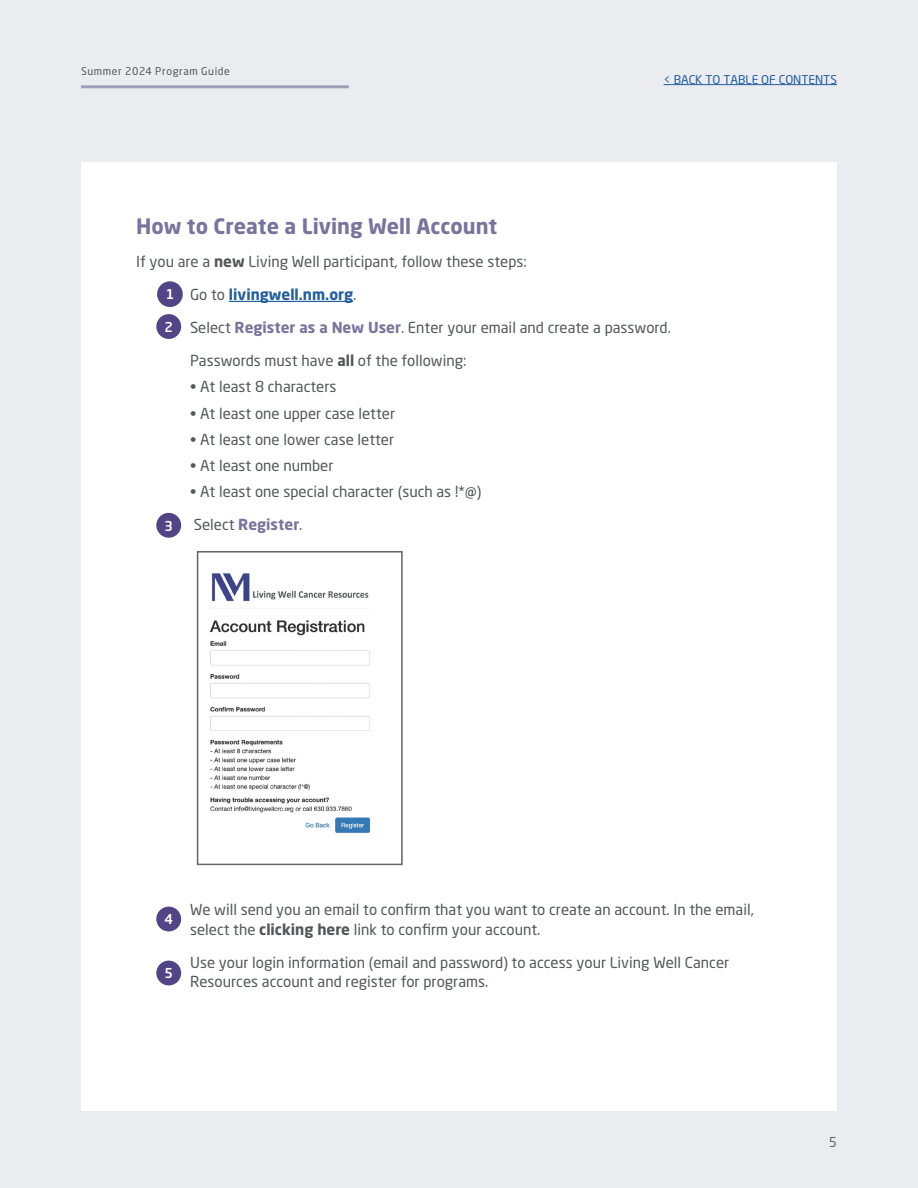
<style>
.page{position:relative;width:918px;height:1188px;background:#ebecf0}
.page>*{position:absolute;margin:0;border:0;box-sizing:border-box;transform-origin:0 0}
.t1{font:700 21px "Neo Sans Pro";color:#79749d}
.t2{font:15px/19.5px "Neo Sans Pro";color:#52575a}
.t3{font:700 15px "Neo Sans Pro";color:#215e9e}
.t4{font:700 15px "Neo Sans Pro";color:#79749d}
.t5{font:500 13.5px "Neo Sans Pro";color:#fff}
.t6{font:13.5px "Neo Sans Pro";color:#636466}
.t7{font:12px "Neo Sans Pro";color:#215e9e}
.t8{font:10.5px "Neo Sans Pro";letter-spacing:.06em;color:#52575a}
.s1{font-weight:700}
.s2{font-weight:500;font-size:13.5px;color:#fff}
.s3{font-weight:400;color:#52575a}
.s4{font-weight:700;color:#79749d}
</style>
<div class="page">
<div style="left:81px;top:162px;width:756px;height:948px;background:#fff"></div>
<hr style="left:229px;top:301px;width:124px;height:1px;background:#215e9e">
<div style="left:157px;top:281px;width:26px;height:26px;background:#514588;border-radius:50%"></div>
<div style="left:156px;top:314px;width:25px;height:25px;background:#514588;border-radius:50%"></div>
<div style="left:156px;top:513px;width:25px;height:25px;background:#514588;border-radius:50%"></div>
<img style="left:210px;top:573px;width:161px;height:261px">
<div style="left:197px;top:551px;width:206px;height:314px;border:2px solid #636466"></div>
<div style="left:156px;top:907px;width:25px;height:24px;background:#514588;border-radius:50%"></div>
<div style="left:156px;top:961px;width:25px;height:24px;background:#514588;border-radius:50%"></div>
<hr style="left:81px;top:85px;width:268px;height:3px;background:#a09eb7">
<hr style="left:664px;top:84px;width:173px;height:1px;background:#215e9e">
<p class="t8" style="left:81px;top:64px;width:150px">Summer 2024 Program Guide</p>
<p class="t7" style="left:664px;top:72px;width:175px">&lt; BACK TO TABLE OF CONTENTS</p>
<h1 class="t1" style="left:136px;top:213px;width:363px">How to Create a Living Well Account</h1>
<p class="t2" style="left:136px;top:252px;width:392px">If you are a <span class="s1">new</span> Living Well participant, follow these steps:</p>
<p class="t3" style="left:166px;top:285px;width:190px"><span class="s2">1</span> <span class="s3">Go to</span> livingwell.nm.org<span class="s3">.</span></p>
<p class="t2" style="left:164px;top:318px;width:506px"><span class="s2">2</span> Select <span class="s4">Register as a New User</span>. Enter your email and create a password.</p>
<p class="t2" style="left:190px;top:351px;width:278px">Passwords must have <span class="s1">all</span> of the following:</p>
<p class="t2" style="left:190px;top:377px;width:148px">• At least 8 characters</p>
<p class="t2" style="left:190px;top:403px;width:207px">• At least one upper case letter</p>
<p class="t2" style="left:190px;top:429px;width:206px">• At least one lower case letter</p>
<p class="t2" style="left:190px;top:456px;width:145px">• At least one number</p>
<p class="t2" style="left:190px;top:482px;width:293px">• At least one special character (such as !*@)</p>
<p class="t5" style="left:164px;top:517px;width:10px">3</p>
<p class="t4" style="left:194px;top:515px;width:108px"><span class="s3">Select</span> Register<span class="s3">.</span></p>
<p class="t5" style="left:164px;top:911px;width:10px">4</p>
<p class="t2" style="left:190px;top:900px;width:565px">We will send you an email to confirm that you want to create an account. In the email, select the <span class="s1">clicking here</span> link to confirm your account.</p>
<p class="t5" style="left:164px;top:965px;width:10px">5</p>
<p class="t2" style="left:190px;top:952px;width:541px">Use your login information (email and password) to access your Living Well Cancer<br>Resources account and register for programs.</p>
<p class="t6" style="left:829px;top:1133px;width:10px">5</p>
</div>
